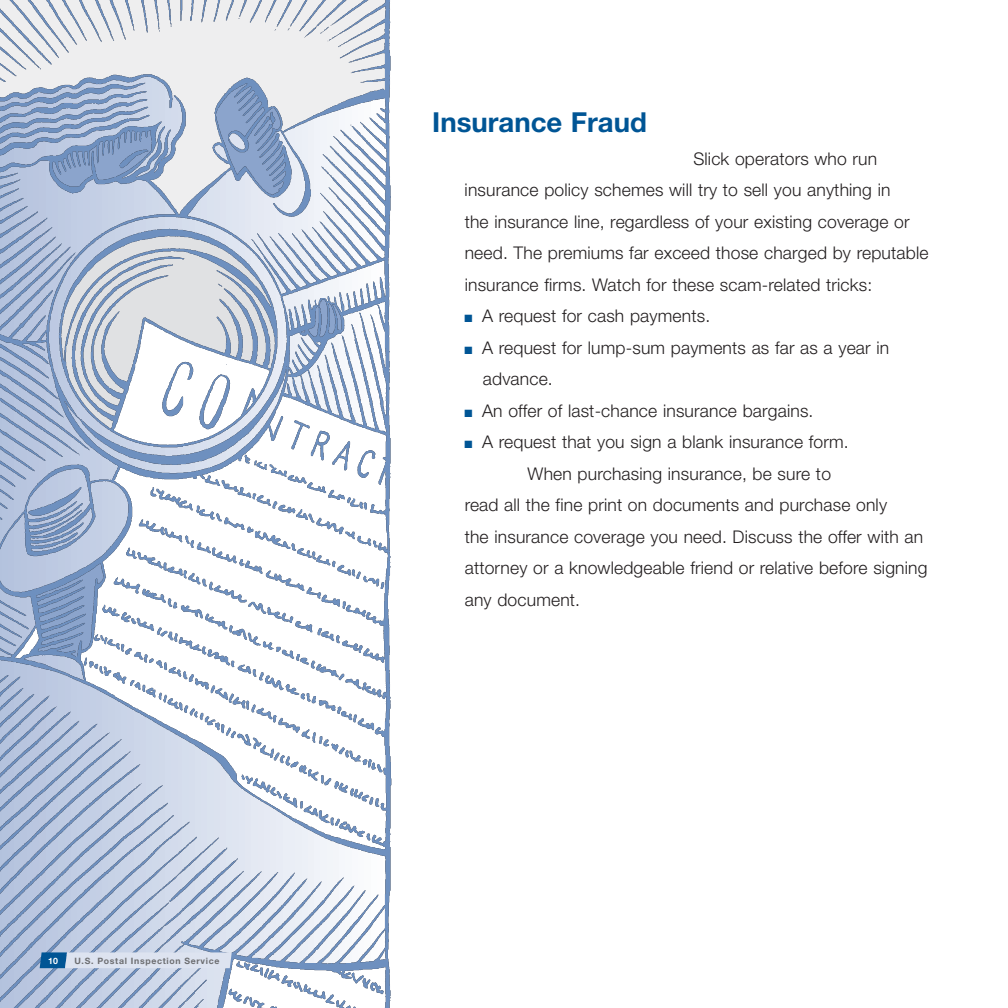
<style>
.page{position:relative;width:1008px;height:1008px;background:#fff}
.page>*{position:absolute;margin:0;border:0;box-sizing:border-box;transform-origin:0 0}
.t1{font:700 27.65px "Helvetica Neue";color:#005595}
.t2{font:300 17.5px/31.5px "Helvetica Neue";letter-spacing:.01em;color:#231f20}
.t3{font:700 8.75px "Helvetica Neue";letter-spacing:.075em;color:#6c6d70}
.t4{font:700 8.75px "Helvetica Neue";color:#fff}
.s1{color:#005595}
</style>
<div class="page">
<img style="left:0;top:0;width:392px;height:1008px">
<svg style="left:40px;top:952px;width:347px;height:56px"></svg>
<p class="t4" style="left:48px;top:956px;width:11px">10</p>
<p class="t3" style="left:74px;top:955px;width:147px">U.S. Postal Inspection Service</p>
<h1 class="t1" style="left:432px;top:105px;width:216px">Insurance Fraud</h1>
<p class="t2" style="left:465px;top:142px;width:465px;text-indent:229px">Slick operators who run insurance policy schemes will try to sell you anything in<br>the insurance line, regardless of your existing coverage or need. The premiums far exceed those charged by reputable insurance firms. Watch for these scam-related tricks:</p>
<p class="t2" style="left:465px;top:300px;width:247px"><span class="s1">■</span> A request for cash payments.</p>
<p class="t2" style="left:483px;top:331px;width:408px;text-indent:-18px"><span class="s1">■</span> A request for lump-sum payments as far as a year in advance.</p>
<p class="t2" style="left:465px;top:394px;width:350px"><span class="s1">■</span> An offer of last-chance insurance bargains.</p>
<p class="t2" style="left:465px;top:426px;width:386px"><span class="s1">■</span> A request that you sign a blank insurance form.</p>
<p class="t2" style="left:528px;top:457px;width:305px">When purchasing insurance, be sure to</p>
<p class="t2" style="left:465px;top:489px;width:424px">read all the fine print on documents and purchase only</p>
<p class="t2" style="left:465px;top:520px;width:460px">the insurance coverage you need. Discuss the offer with an</p>
<p class="t2" style="left:465px;top:552px;width:464px">attorney or a knowledgeable friend or relative before signing</p>
<p class="t2" style="left:465px;top:583px;width:117px">any document.</p>
</div>
